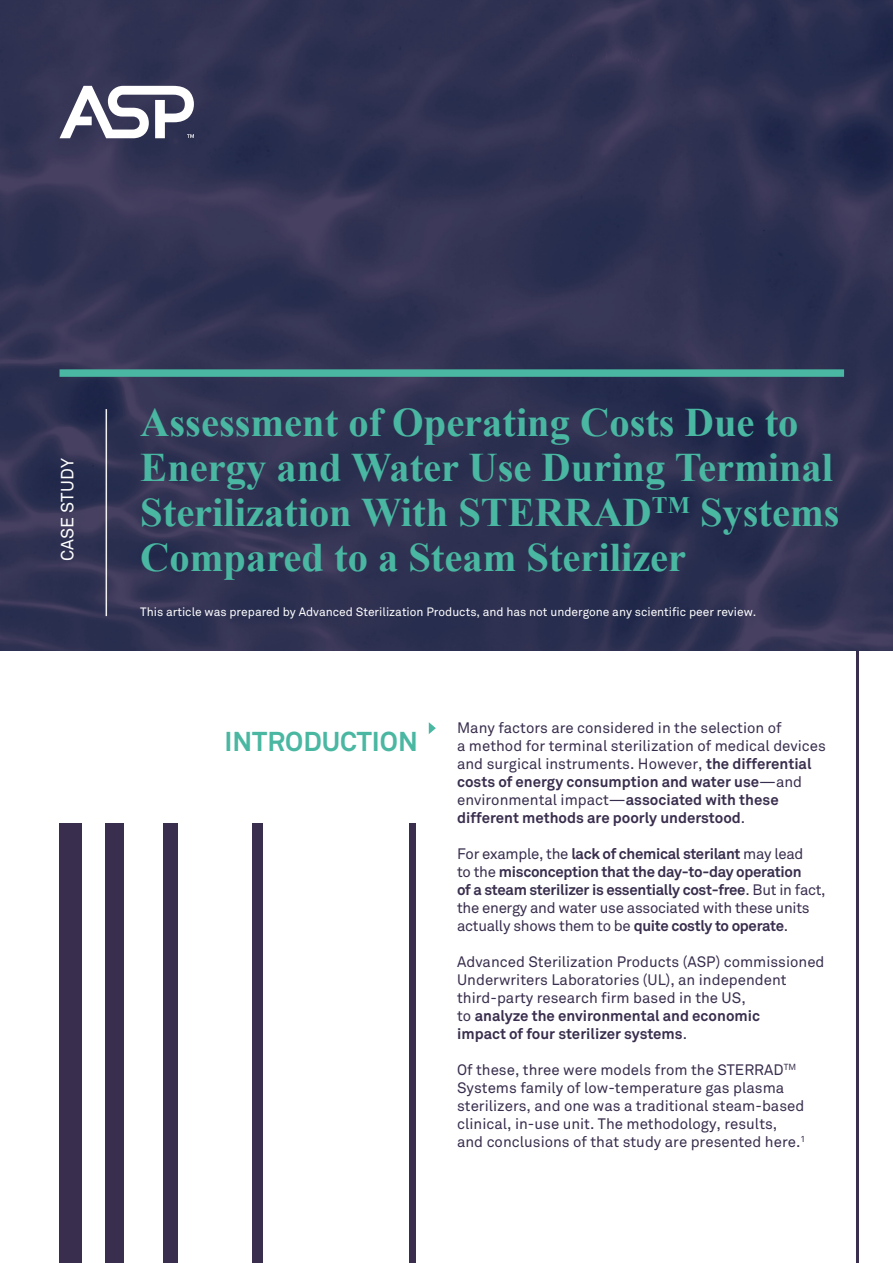
<style>
.page{position:relative;width:893px;height:1263px;background:#fff}
.page>*{position:absolute;margin:0;border:0;box-sizing:border-box;transform-origin:0 0}
.t1{font:700 40.5px/45px "Times New Roman";color:#49b7a1}
.SectionTittle{font:700 27px "Akkurat";color:#49b7a1}
.t2{font:17.55px "Akkurat";color:#fff}
.t3{font:15px/18px "Akkurat";color:#392e4d}
.Copy{font:700 15px/18px "Akkurat";letter-spacing:-.02em;color:#392e4d}
.Notes{font:12px "Akkurat";color:#fff}
.s1{font-weight:700}
.s2{font-weight:400}
</style>
<div class="page">
<div style="left:60px;top:823px;width:22px;height:440px;background:#392e4d"></div>
<div style="left:105px;top:823px;width:19px;height:440px;background:#392e4d"></div>
<div style="left:163px;top:823px;width:15px;height:440px;background:#392e4d"></div>
<div style="left:253px;top:823px;width:10px;height:440px;background:#392e4d"></div>
<div style="left:409px;top:823px;width:6px;height:440px;background:#392e4d"></div>
<hr style="left:856px;top:646px;width:3px;height:617px;background:#392e4d">
<img style="left:0;top:0;width:893px;height:650px">
<div style="left:60px;top:369px;width:784px;height:8px;background:#49b7a1"></div>
<svg style="left:60px;top:86px;width:134px;height:52px"></svg>
<hr style="left:106px;top:409px;width:1px;height:207px;background:#f3f0f2">
<svg style="left:429px;top:722px;width:7px;height:12px"></svg>
<p class="t2" style="left:57px;top:561px;width:104px;rotate:-90deg">CASE STUDY</p>
<p class="t1" style="left:140px;top:399px;width:701px">Assessment of Operating Costs Due to Energy and Water Use During Terminal Sterilization With STERRAD<sup>TM</sup> Systems Compared to a Steam Sterilizer</p>
<p class="Notes" style="left:140px;top:605px;width:618px">This article was prepared by Advanced Sterilization Products, and has not undergone any scientific peer review.</p>
<p class="SectionTittle" style="left:224px;top:724px;width:195px">INTRODUCTION</p>
<p class="t3" style="left:457px;top:719px;width:370px">Many factors are considered in the selection of<br>a method for terminal sterilization of medical devices and surgical instruments. However, <span class="s1">the differential costs of energy consumption and water use</span>—and environmental impact—<span class="s1">associated with these different methods are poorly understood</span>.</p>
<p class="Copy" style="left:457px;top:845px;width:370px"><span class="s2">For example, the</span> lack of chemical sterilant <span class="s2">may lead<br>to the</span> misconception that the day-to-day operation<br>of a steam sterilizer is essentially cost-free<span class="s2">. But in fact, the energy and water use associated with these units actually shows them to be</span> quite costly to operate<span class="s2">.</span></p>
<p class="t3" style="left:457px;top:953px;width:369px">Advanced Sterilization Products (ASP) commissioned Underwriters Laboratories (UL), an independent third-party research firm based in the US,<br>to <span class="s1">analyze the environmental and economic<br>impact of four sterilizer systems</span>.</p>
<p class="t3" style="left:457px;top:1061px;width:350px">Of these, three were models from the STERRAD<sup>TM </sup>Systems family of low-temperature gas plasma sterilizers, and one was a traditional steam-based clinical, in-use unit. The methodology, results, and conclusions of that study are presented here.<sup>1</sup></p>
</div>
